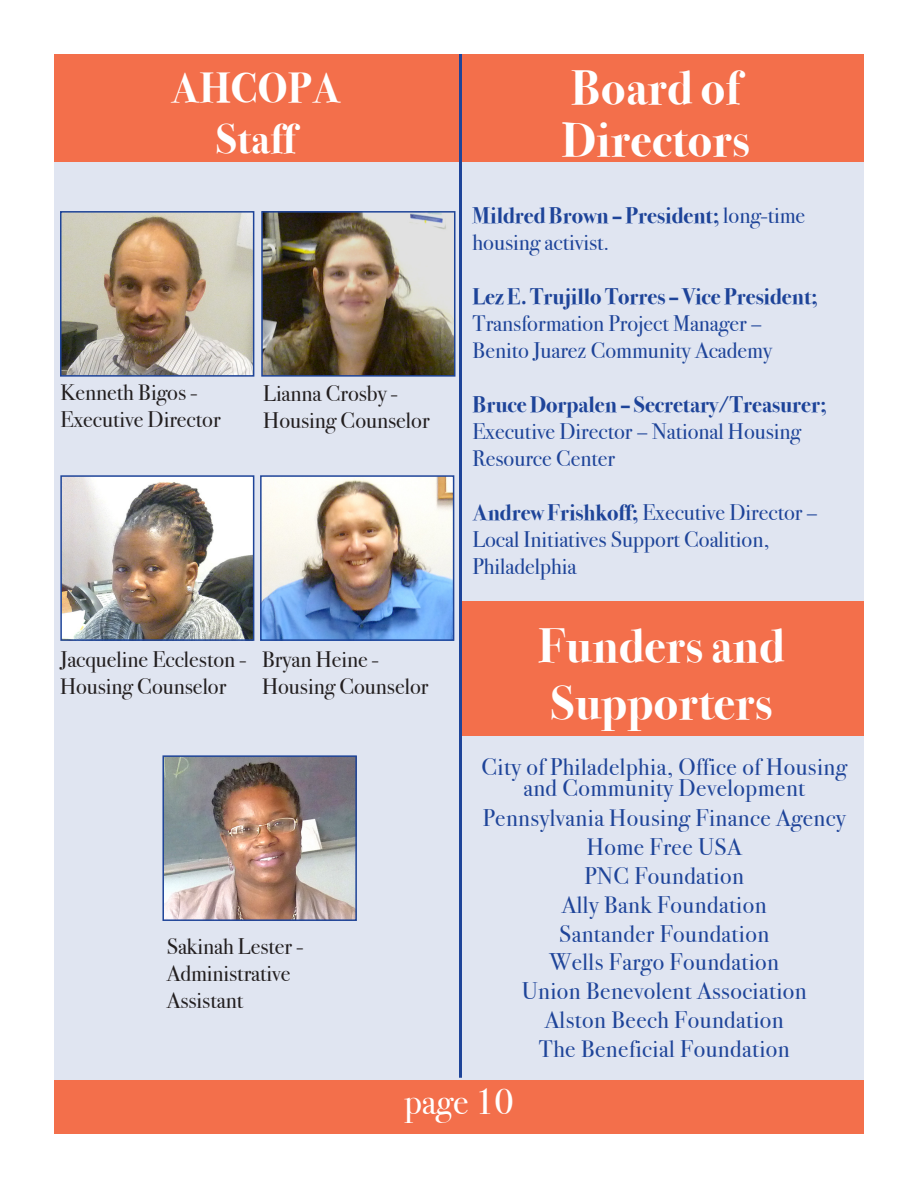
<style>
.page{position:relative;width:918px;height:1188px;background:#fff}
.page>*{position:absolute;margin:0;border:0;box-sizing:border-box;transform-origin:0 0}
.t1{font:48px "Bodoni Svty Two OSITCTT Bold";letter-spacing:.01em;color:#fff}
.t2{font:42px "Bodoni Svty Two OSITCTT Bold";letter-spacing:.01em;color:#fff}
.t3{font:36px "Bodoni Svty Two ITCTT Book";color:#fff}
.t4{font:24px/21px "Bodoni Svty Two OSITCTT Book";letter-spacing:.02em;color:#1e4499;text-align:center}
.t5{font:22.5px "Bodoni Svty Two OSITCTT Book";color:#1e4499}
.t6{font:22.5px "Bodoni Svty Two OSITCTT Book";color:#231f20}
.t7{font:22.5px/27px "Bodoni Svty Two OSITCTT Bold";color:#1e4499}
.s1{font-family:"Bodoni Svty Two OSITCTT Book"}
.s2{font-family:"Bodoni Svty Two OSITCTT Bold"}
</style>
<div class="page">
<div style="left:54px;top:158px;width:810px;height:928px;background:#e0e5f1"></div>
<div style="left:54px;top:1080px;width:810px;height:54px;background:#f36f4b"></div>
<div style="left:54px;top:54px;width:404px;height:108px;background:#f36f4b"></div>
<div style="left:447px;top:54px;width:417px;height:108px;background:#f36f4b"></div>
<div style="left:459px;top:601px;width:405px;height:135px;background:#f36f4b"></div>
<img style="left:165px;top:758px;width:189px;height:160px">
<div style="left:162px;top:755px;width:195px;height:166px;border:2px solid #1e4499"></div>
<img style="left:63px;top:214px;width:188px;height:160px">
<div style="left:60px;top:211px;width:194px;height:166px;border:2px solid #1e4499"></div>
<img style="left:264px;top:214px;width:188px;height:160px">
<div style="left:261px;top:211px;width:194px;height:166px;border:2px solid #1e4499"></div>
<img style="left:63px;top:478px;width:188px;height:160px">
<div style="left:60px;top:475px;width:194px;height:166px;border:2px solid #1e4499"></div>
<img style="left:263px;top:478px;width:188px;height:160px">
<div style="left:260px;top:475px;width:194px;height:166px;border:2px solid #1e4499"></div>
<hr style="left:459px;top:54px;width:3px;height:1024px;background:#1e4499">
<p class="t2" style="left:171px;top:63px;width:171px">AHCOPA</p>
<p class="t2" style="left:216px;top:114px;width:81px">Staff</p>
<p class="t6" style="left:61px;top:379px;width:138px">Kenneth Bigos -</p>
<p class="t6" style="left:61px;top:406px;width:162px">Executive Director</p>
<p class="t6" style="left:263px;top:380px;width:136px">Lianna Crosby -</p>
<p class="t6" style="left:263px;top:407px;width:168px">Housing Counselor</p>
<p class="t6" style="left:60px;top:646px;width:188px">Jacqueline Eccleston -</p>
<p class="t6" style="left:60px;top:673px;width:168px">Housing Counselor</p>
<p class="t6" style="left:262px;top:646px;width:118px">Bryan Heine -</p>
<p class="t6" style="left:262px;top:673px;width:168px">Housing Counselor</p>
<p class="t6" style="left:167px;top:933px;width:138px">Sakinah Lester -</p>
<p class="t6" style="left:167px;top:960px;width:125px">Administrative</p>
<p class="t6" style="left:167px;top:987px;width:78px">Assistant</p>
<p class="t1" style="left:571px;top:60px;width:170px">Board of</p>
<p class="t1" style="left:562px;top:112px;width:189px">Directors</p>
<p class="t7" style="left:472px;top:202px;width:334px">Mildred Brown – President; <span class="s1">long-time</span></p>
<p class="t5" style="left:472px;top:229px;width:138px">housing activist.</p>
<p class="t7" style="left:472px;top:283px;width:347px">Lez E. Trujillo Torres – Vice President;<br><span class="s1">Transformation Project Manager –</span></p>
<p class="t5" style="left:472px;top:337px;width:301px">Benito Juarez Community Academy</p>
<p class="t7" style="left:472px;top:391px;width:356px">Bruce Dorpalen – Secretary/Treasurer;</p>
<p class="t5" style="left:472px;top:418px;width:330px">Executive Director – National Housing</p>
<p class="t5" style="left:472px;top:445px;width:144px">Resource Center</p>
<p class="t5" style="left:472px;top:499px;width:347px"><span class="s2">Andrew Frishkoff;</span> Executive Director –</p>
<p class="t5" style="left:472px;top:526px;width:298px">Local Initiatives Support Coalition,</p>
<p class="t5" style="left:472px;top:553px;width:105px">Philadelphia</p>
<p class="t1" style="left:538px;top:617px;width:248px">Funders and</p>
<p class="t1" style="left:551px;top:675px;width:223px">Supporters</p>
<p class="t4" style="left:481px;top:757px;width:367px">City of Philadelphia, Office of Housing and Community Development</p>
<p class="t4" style="left:483px;top:808px;width:364px">Pennsylvania Housing Finance Agency</p>
<p class="t4" style="left:587px;top:837px;width:156px">Home Free USA</p>
<p class="t4" style="left:585px;top:865px;width:161px">PNC Foundation</p>
<p class="t4" style="left:562px;top:894px;width:206px">Ally Bank Foundation</p>
<p class="t4" style="left:559px;top:923px;width:211px">Santander Foundation</p>
<p class="t4" style="left:549px;top:952px;width:231px">Wells Fargo Foundation</p>
<p class="t4" style="left:522px;top:981px;width:287px">Union Benevolent Association</p>
<p class="t4" style="left:545px;top:1009px;width:241px">Alston Beech Foundation</p>
<p class="t4" style="left:539px;top:1038px;width:252px">The Beneficial Foundation</p>
<p class="t3" style="left:404px;top:1072px;width:111px">page 10</p>
</div>
